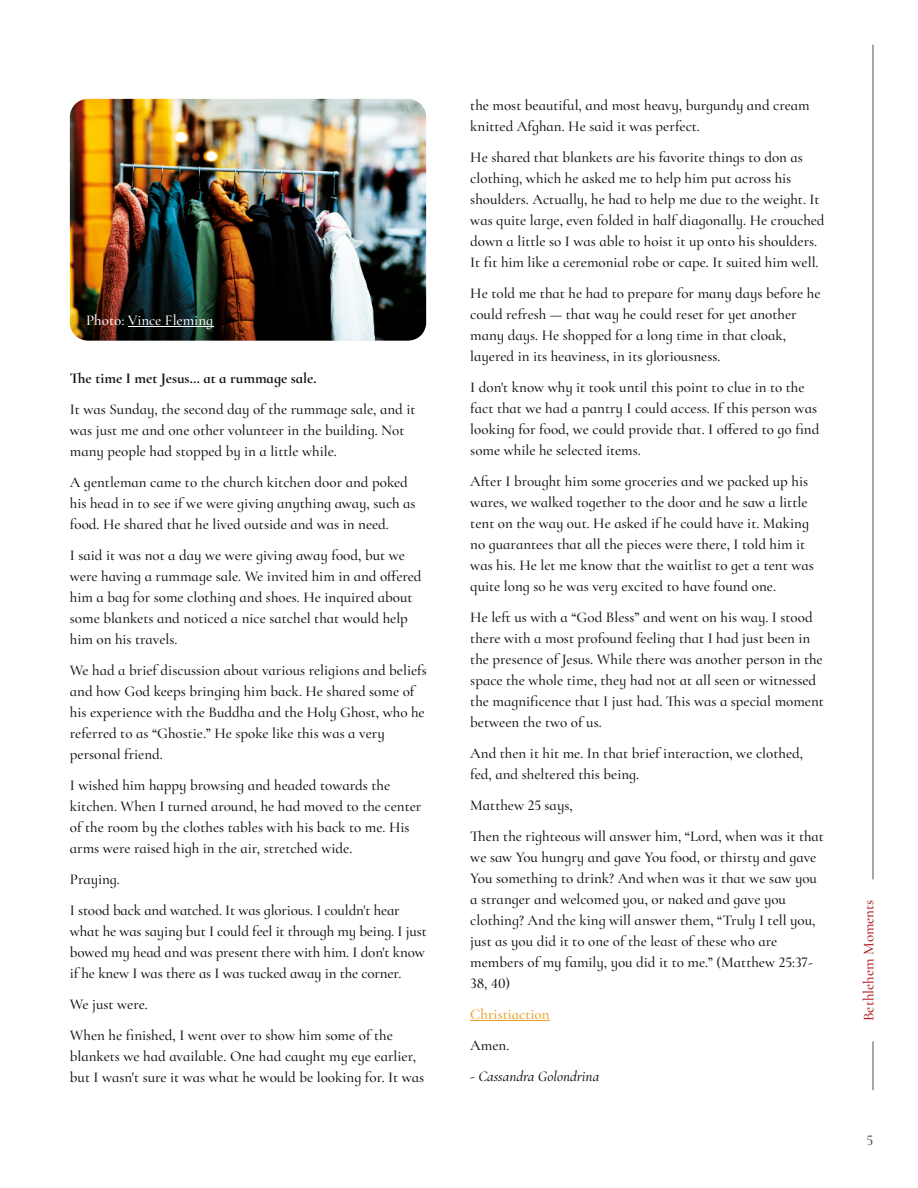
<style>
.page{position:relative;width:918px;height:1188px;background:#fff}
.page>*{position:absolute;margin:0;border:0;box-sizing:border-box;transform-origin:0 0}
.t1{font:500 15px/21px "Cormorant Infant";color:#131316}
.t2{font:700 15px "Cormorant Infant";color:#131316}
.t3{font:italic 500 15px "Cormorant Infant";color:#131316}
.t4{font:500 15px "Cormorant Infant";color:#fff}
.t5{font:500 15px "Cormorant Infant";color:#af1e23}
.t6{font:500 15px "Cormorant Infant";color:#e89e23}
.t7{font:500 15px "Cormorant Infant";color:#535353}
</style>
<div class="page">
<hr style="left:470px;top:1020px;width:80px;height:1px;background:#e89e23">
<img style="left:70px;top:99px;width:356px;height:242px;border-radius:18px">
<hr style="left:873px;top:1041px;width:1px;height:49px;background:#535353">
<hr style="left:873px;top:45px;width:1px;height:834px;background:#535353">
<hr style="left:128px;top:326px;width:85px;height:1px;background:#fff">
<p class="t4" style="left:86px;top:311px;width:129px">Photo: Vince Fleming</p>
<p class="t2" style="left:70px;top:369px;width:248px">The time I met Jesus… at a rummage sale.</p>
<p class="t1" style="left:70px;top:398px;width:347px">It was Sunday, the second day of the rummage sale, and it was just me and one other volunteer in the building. Not many people had stopped by in a little while.</p>
<p class="t1" style="left:70px;top:471px;width:347px">A gentleman came to the church kitchen door and poked his head in to see if we were giving anything away, such as food. He shared that he lived outside and was in need.</p>
<p class="t1" style="left:70px;top:544px;width:353px">I said it was not a day we were giving away food, but we were having a rummage sale. We invited him in and offered him a bag for some clothing and shoes. He inquired about some blankets and noticed a nice satchel that would help him on his travels.</p>
<p class="t1" style="left:70px;top:659px;width:359px">We had a brief discussion about various religions and beliefs and how God keeps bringing him back. He shared some of his experience with the Buddha and the Holy Ghost, who he referred to as “Ghostie.” He spoke like this was a very personal friend.</p>
<p class="t1" style="left:70px;top:774px;width:353px">I wished him happy browsing and headed towards the kitchen. When I turned around, he had moved to the center of the room by the clothes tables with his back to me. His arms were raised high in the air, stretched wide.</p>
<p class="t1" style="left:70px;top:863px;width:331px;line-height:31px">Praying.<br>I stood back and watched. It was glorious. I couldn't hear</p>
<p class="t1" style="left:70px;top:920px;width:358px">what he was saying but I could feel it through my being. I just bowed my head and was present there with him. I don't know if he knew I was there as I was tucked away in the corner.</p>
<p class="t1" style="left:70px;top:988px;width:325px;line-height:31px">We just were.<br>When he finished, I went over to show him some of the</p>
<p class="t1" style="left:70px;top:1045px;width:356px">blankets we had available. One had caught my eye earlier, but I wasn't sure it was what he would be looking for. It was</p>
<p class="t1" style="left:470px;top:94px;width:341px">the most beautiful, and most heavy, burgundy and cream knitted Afghan. He said it was perfect.</p>
<p class="t1" style="left:470px;top:146px;width:356px">He shared that blankets are his favorite things to don as clothing, which he asked me to help him put across his shoulders. Actually, he had to help me due to the weight. It was quite large, even folded in half diagonally. He crouched down a little so I was able to hoist it up onto his shoulders.<br>It fit him like a ceremonial robe or cape. It suited him well.</p>
<p class="t1" style="left:470px;top:282px;width:352px">He told me that he had to prepare for many days before he could refresh — that way he could reset for yet another many days. He shopped for a long time in that cloak, layered in its heaviness, in its gloriousness.</p>
<p class="t1" style="left:470px;top:376px;width:351px">I don't know why it took until this point to clue in to the fact that we had a pantry I could access. If this person was looking for food, we could provide that. I offered to go find some while he selected items.</p>
<p class="t1" style="left:470px;top:470px;width:345px">After I brought him some groceries and we packed up his wares, we walked together to the door and he saw a little tent on the way out. He asked if he could have it. Making no guarantees that all the pieces were there, I told him it was his. He let me know that the waitlist to get a tent was quite long so he was very excited to have found one.</p>
<p class="t1" style="left:470px;top:606px;width:355px">He left us with a “God Bless” and went on his way. I stood there with a most profound feeling that I had just been in the presence of Jesus. While there was another person in the space the whole time, they had not at all seen or witnessed the magnificence that I just had. This was a special moment between the two of us.</p>
<p class="t1" style="left:470px;top:742px;width:334px">And then it hit me. In that brief interaction, we clothed, fed, and sheltered this being.</p>
<p class="t1" style="left:470px;top:789px;width:355px;line-height:31px">Matthew 25 says,<br>Then the righteous will answer him, “Lord, when was it that</p>
<p class="t1" style="left:470px;top:846px;width:348px">we saw You hungry and gave You food, or thirsty and gave You something to drink? And when was it that we saw you a stranger and welcomed you, or naked and gave you clothing? And the king will answer them, “Truly I tell you, just as you did it to one of the least of these who are members of my family, you did it to me.” (Matthew 25:37- 38, 40)</p>
<p class="t6" style="left:470px;top:1005px;width:81px">Christiaction</p>
<p class="t1" style="left:470px;top:1034px;width:41px">Amen.</p>
<p class="t3" style="left:470px;top:1067px;width:130px">- Cassandra Golondrina</p>
<p class="t5" style="left:859px;top:1021px;width:123px;rotate:-90deg">Bethlehem Moments</p>
<p class="t7" style="left:867px;top:1131px;width:8px">5</p>
</div>
